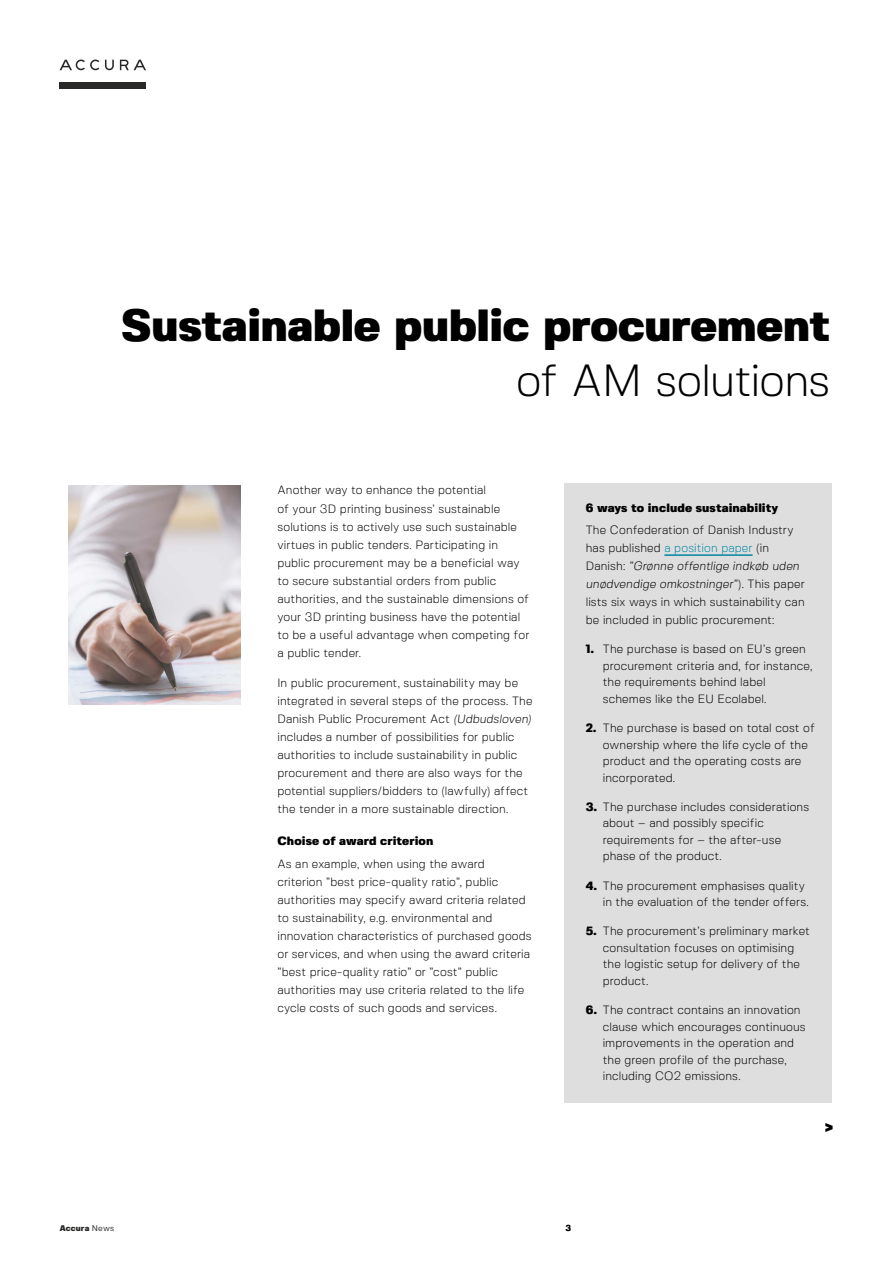
<style>
.page{position:relative;width:893px;height:1263px;background:#fff}
.page>*{position:absolute;margin:0;border:0;box-sizing:border-box;transform-origin:0 0}
.t1{font:900 45px "Fivo Sans";letter-spacing:-.01em;color:#000}
.t2{font:300 45px "Fivo Sans";letter-spacing:-.015em;color:#000}
.t3{font:900 18px "Fivo Sans";color:#000}
.t4{font:300 12px/18px "Fivo Sans";letter-spacing:.01em;color:#000}
.t5{font:900 12px "Fivo Sans";letter-spacing:.005em;color:#000}
.t6{font:900 8.7px "Fivo Sans";color:#000}
.t7{font:900 8.25px "Fivo Sans";letter-spacing:.015em;color:#282827}
.s1{font-style:italic}
.s2{color:#0086a1}
.s3{font-weight:900}
.s4{font-weight:400}
</style>
<div class="page">
<div style="left:60px;top:82px;width:86px;height:6px;background:#282827"></div>
<svg style="left:105px;top:60px;width:9px;height:10px"></svg>
<svg style="left:120px;top:60px;width:26px;height:10px"></svg>
<svg style="left:60px;top:60px;width:39px;height:10px"></svg>
<div style="left:564px;top:483px;width:268px;height:620px;background:#dedede"></div>
<hr style="left:664px;top:554px;width:89px;height:2px;background:#0086a1">
<img style="left:68px;top:485px;width:172px;height:219px">
<h1 class="t1" style="left:121px;top:298px;width:710px">Sustainable public procurement</h1>
<h1 class="t2" style="left:516px;top:353px;width:316px">of AM solutions</h1>
<p class="t4" style="left:277px;top:481px;width:253px">Another way to enhance the potential<br>of your 3D printing business’ sustainable solutions is to actively use such sustainable virtues in public tenders. Participating in public procurement may be a beneficial way to secure substantial orders from public authorities, and the sustainable dimensions of your 3D printing business have the potential to be a useful advantage when competing for a public tender.</p>
<p class="t4" style="left:277px;top:674px;width:257px">In public procurement, sustainability may be integrated in several steps of the process. The Danish Public Procurement Act <span class="s1">(Udbudsloven) </span>includes a number of possibilities for public authorities to include sustainability in public procurement and there are also ways for the potential suppliers/bidders to (lawfully) affect the tender in a more sustainable direction.</p>
<p class="t5" style="left:277px;top:834px;width:157px">Choise of award criterion</p>
<p class="t4" style="left:277px;top:854px;width:256px">As an example, when using the award criterion ”best price-quality ratio”, public authorities may specify award criteria related to sustainability, e.g. environmental and innovation characteristics of purchased goods or services, and when using the award criteria ”best price-quality ratio” or ”cost” public authorities may use criteria related to the life cycle costs of such goods and services.</p>
<p class="t5" style="left:586px;top:500px;width:194px">6 ways to include sustainability</p>
<p class="t4" style="left:586px;top:521px;width:221px">The Confederation of Danish Industry has published <span class="s2">a position paper</span> (in Danish: <span class="s1">”Grønne offentlige indkøb uden unødvendige omkostninger”</span>). This paper lists six ways in which sustainability can be included in public procurement:</p>
<p class="t4" style="left:603px;top:641px;width:211px;line-height:16.5px;text-indent:-17px"><span class="s3">1.</span> The purchase is based on EU’s green procurement criteria and, for instance, the requirements behind label schemes like the EU Ecolabel.</p>
<p class="t4" style="left:603px;top:720px;width:214px;line-height:16.5px;text-indent:-17px"><span class="s3">2.</span> The purchase is based on total cost of ownership where the life cycle of the product and the operating costs are incorporated.</p>
<p class="t4" style="left:603px;top:798px;width:208px;line-height:16.5px;text-indent:-17px"><span class="s3">3.</span> The purchase includes considerations about – and possibly specific requirements for – the after-use phase of the product.</p>
<p class="t4" style="left:603px;top:877px;width:208px;line-height:16.5px;text-indent:-17px"><span class="s3">4.</span> The procurement emphasises quality in the evaluation of the tender offers.</p>
<p class="t4" style="left:603px;top:923px;width:209px;line-height:16.5px;text-indent:-17px"><span class="s3">5.</span> The procurement’s preliminary market consultation focuses on optimising the logistic setup for delivery of the product.</p>
<p class="t4" style="left:603px;top:1002px;width:204px;line-height:16.5px;text-indent:-17px"><span class="s3">6.</span> The contract contains an innovation clause which encourages continuous improvements in the operation and the green profile of the purchase, including CO2 emissions.</p>
<h2 class="t3" style="left:825px;top:1114px;width:9px">&gt;</h2>
<p class="t7" style="left:60px;top:1223px;width:56px">Accura <span class="s4">News</span></p>
<p class="t6" style="left:566px;top:1223px;width:7px">3</p>
</div>
